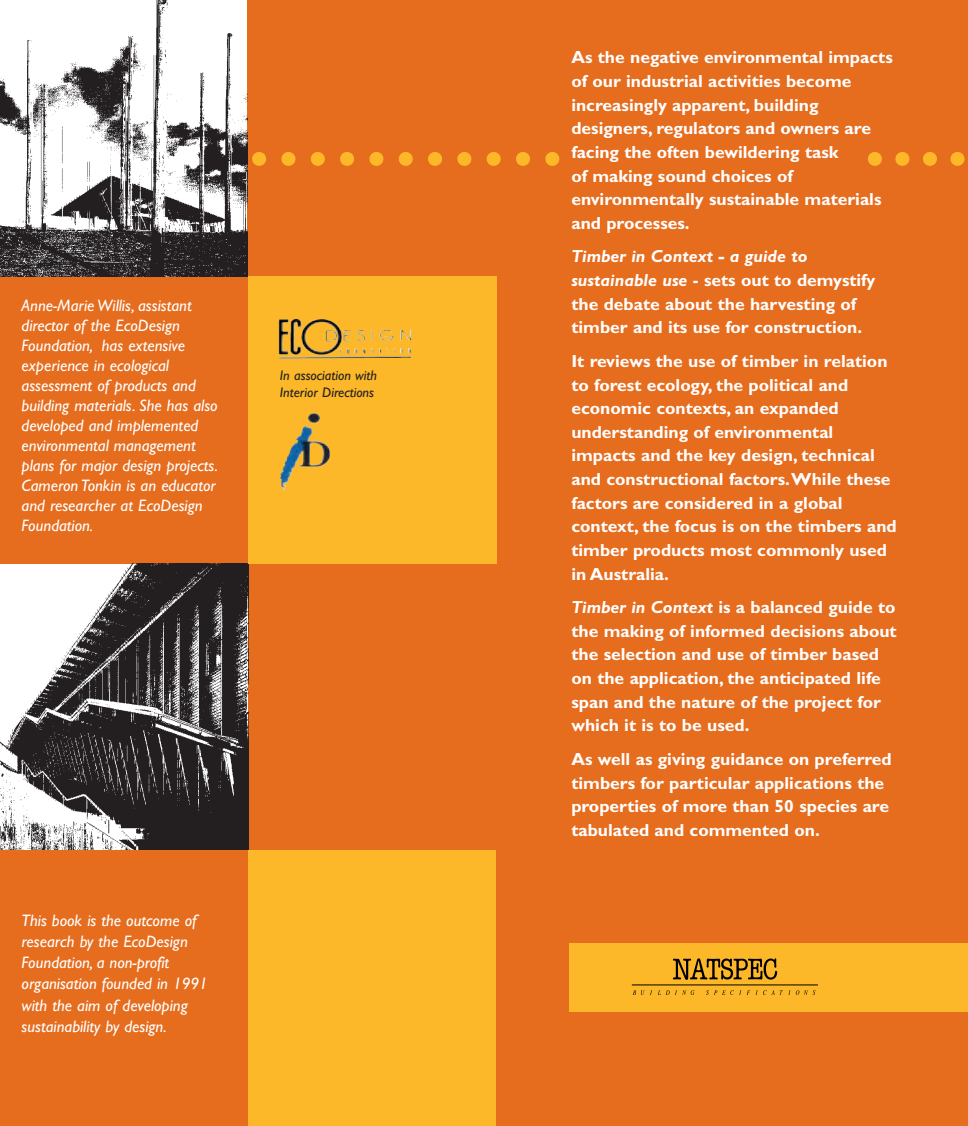
<style>
.page{position:relative;width:968px;height:1126px;background:#fff}
.page>*{position:absolute;margin:0;border:0;box-sizing:border-box;transform-origin:0 0}
.t1{font:700 17.5px/23.6px "Gill Sans";color:#fff}
.t2{font:italic 16.62px/19.9px "Gill Sans";color:#fff}
.t3{font:italic 14px/16.8px "Gill Sans";color:#231f20}
.s1{font-style:italic}
</style>
<div class="page">
<div style="left:0;top:0;width:968px;height:1125px;background:#e66c1e"></div>
<div style="left:569px;top:943px;width:399px;height:68px;background:#fcb828"></div>
<svg style="left:673px;top:958px;width:104px;height:21px"></svg>
<svg style="left:633px;top:990px;width:11px;height:4px"></svg>
<svg style="left:658px;top:990px;width:11px;height:4px"></svg>
<svg style="left:675px;top:990px;width:19px;height:4px"></svg>
<svg style="left:706px;top:990px;width:84px;height:4px"></svg>
<hr style="left:632px;top:984px;width:186px;height:1px;background:#000">
<svg style="left:796px;top:990px;width:19px;height:4px"></svg>
<img style="left:0;top:564px;width:248px;height:285px">
<div style="left:248px;top:276px;width:248px;height:288px;background:#fcb828"></div>
<div style="left:249px;top:849px;width:247px;height:276px;background:#fcb828"></div>
<img style="left:280px;top:413px;width:50px;height:74px">
<img style="left:279px;top:319px;width:63px;height:35px">
<img style="left:0;top:0;width:247px;height:276px">
<svg style="left:259px;top:152px;width:299px;height:14px"></svg>
<svg style="left:875px;top:152px;width:88px;height:14px"></svg>
<p class="t2" style="left:22px;top:297px;width:198px">Anne-Marie Willis, assistant director of the EcoDesign<br>Foundation, has extensive experience in ecological assessment of products and building materials. She has also developed and implemented environmental management plans for major design projects.<br>Cameron Tonkin is an educator and researcher at EcoDesign<br>Foundation.</p>
<p class="t3" style="left:280px;top:368px;width:98px">In association with<br>Interior Directions</p>
<p class="t2" style="left:22px;top:912px;width:188px;line-height:21px">This book is the outcome of research by the EcoDesign<br>Foundation, a non-profit organisation founded in 1991 with the aim of developing sustainability by design.</p>
<p class="t1" style="left:571px;top:48px;width:323px">As the negative environmental impacts of our industrial activities become increasingly apparent, building designers, regulators and owners are facing the often bewildering task<br>of making sound choices of environmentally sustainable materials and processes.</p>
<p class="t1" style="left:571px;top:246px;width:306px"><span class="s1">Timber in Context - a guide to sustainable use</span> - sets out to demystify the debate about the harvesting of timber and its use for construction.</p>
<p class="t1" style="left:571px;top:351px;width:327px">It reviews the use of timber in relation to forest ecology, the political and economic contexts, an expanded understanding of environmental impacts and the key design, technical and constructional factors.While these factors are considered in a global context, the focus is on the timbers and timber products most commonly used in Australia.</p>
<p class="t1" style="left:571px;top:597px;width:327px"><span class="s1">Timber in Context</span> is a balanced guide to the making of informed decisions about the selection and use of timber based on the application, the anticipated life span and the nature of the project for which it is to be used.</p>
<p class="t1" style="left:571px;top:749px;width:322px">As well as giving guidance on preferred timbers for particular applications the properties of more than 50 species are tabulated and commented on.</p>
</div>
